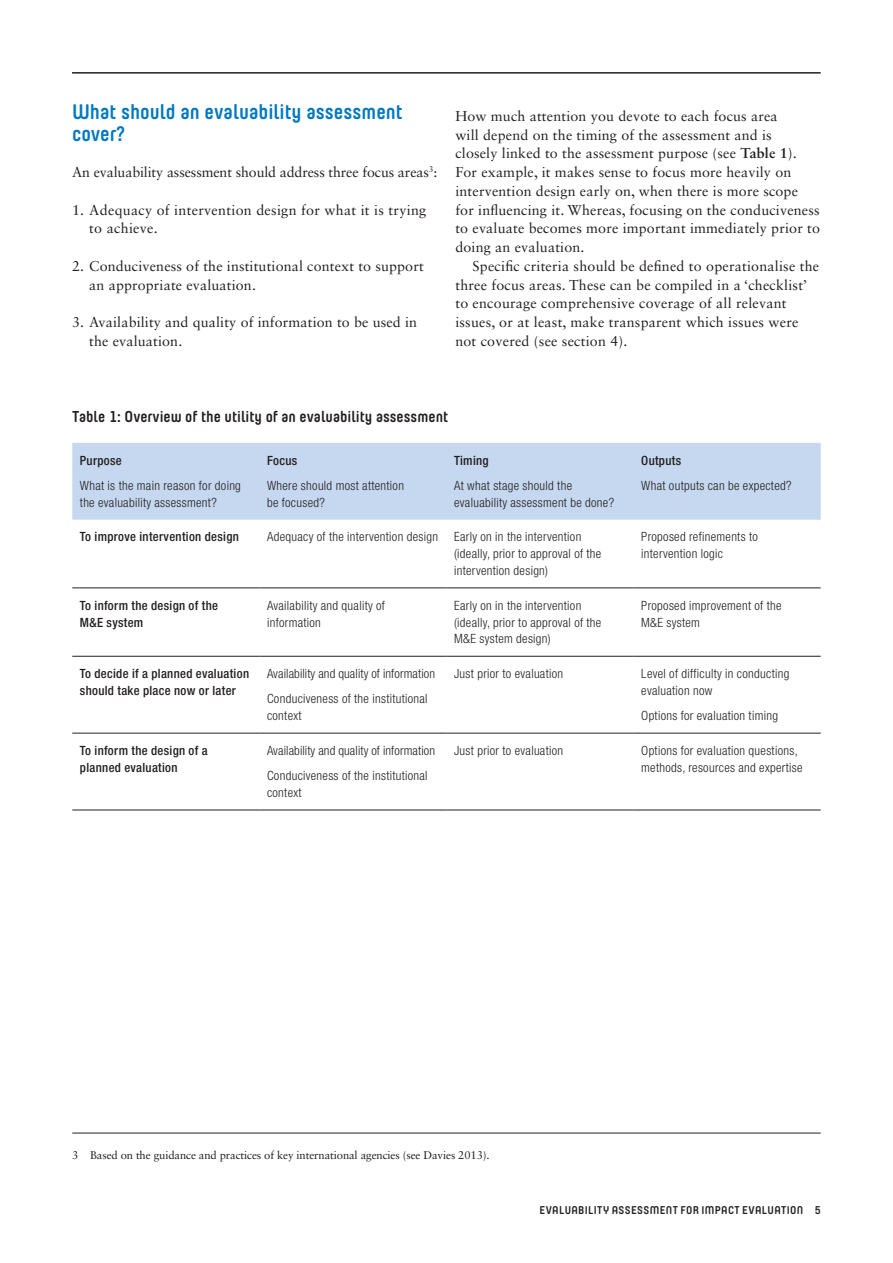
<style>
.page{position:relative;width:893px;height:1263px;background:#fff}
.page>*{position:absolute;margin:0;border:0;box-sizing:border-box;transform-origin:0 0}
.Heading_1{font:700 21px/22.5px "Yummo";color:#0078c0}
.Table_title{font:700 15.75px "Yummo";color:#231f20}
.Body_first_paragraph{font:14.25px/18.8px "Sabon LT Std";letter-spacing:.01em;color:#231f20}
.Body{font:14.25px/18.8px "Sabon LT Std";letter-spacing:.015em;color:#231f20}
.Bullet{font:14.25px/18.8px "Sabon LT Std";letter-spacing:.01em;color:#231f20}
.Bullet__first{font:14.25px/18.8px "Sabon LT Std";letter-spacing:.02em;color:#231f20}
.Table_body_row_left{font:300 condensed 12.75px/16.8px "Helvetica Neue LT Std";letter-spacing:.025em;color:#231f20}
.Table_header_row_lef{font:500 condensed 12.75px/16.8px "Helvetica Neue LT Std";letter-spacing:.025em;color:#231f20}
.Footnote_Text{font:11.25px "Sabon LT Std";letter-spacing:-.01em;color:#231f20}
.RH_Footer{font:700 11.25px "Yummo";letter-spacing:.035em;color:#231f20}
.s1{font-weight:700}
</style>
<div class="page">
<hr style="left:72px;top:72px;width:749px;height:2px;background:#231f20">
<hr style="left:72px;top:1133px;width:749px;height:1px;background:#231f20">
<div style="left:72px;top:443px;width:749px;height:77px;background:#c6d8ef"></div>
<hr style="left:72px;top:588px;width:187px;height:1px;background:#231f20">
<hr style="left:259px;top:588px;width:187px;height:1px;background:#231f20">
<hr style="left:446px;top:588px;width:188px;height:1px;background:#231f20">
<hr style="left:634px;top:588px;width:187px;height:1px;background:#231f20">
<hr style="left:72px;top:656px;width:187px;height:1px;background:#231f20">
<hr style="left:259px;top:656px;width:187px;height:1px;background:#231f20">
<hr style="left:446px;top:656px;width:188px;height:1px;background:#231f20">
<hr style="left:634px;top:656px;width:187px;height:1px;background:#231f20">
<hr style="left:72px;top:733px;width:187px;height:1px;background:#231f20">
<hr style="left:259px;top:733px;width:187px;height:1px;background:#231f20">
<hr style="left:446px;top:733px;width:188px;height:1px;background:#231f20">
<hr style="left:634px;top:733px;width:187px;height:1px;background:#231f20">
<hr style="left:72px;top:810px;width:187px;height:1px;background:#231f20">
<hr style="left:259px;top:810px;width:187px;height:1px;background:#231f20">
<hr style="left:446px;top:810px;width:188px;height:1px;background:#231f20">
<hr style="left:634px;top:810px;width:187px;height:1px;background:#231f20">
<p class="Heading_1" style="left:72px;top:97px;width:332px">What should an evaluability assessment cover?</p>
<p class="Body_first_paragraph" style="left:72px;top:163px;width:367px">An evaluability assessment should address three focus areas<sup>3</sup>:</p>
<p class="Bullet__first" style="left:89px;top:200px;width:339px;text-indent:-17px">1. Adequacy of intervention design for what it is trying to achieve.</p>
<p class="Bullet" style="left:89px;top:256px;width:336px;text-indent:-17px">2. Conduciveness of the institutional context to support an appropriate evaluation.</p>
<p class="Bullet" style="left:89px;top:313px;width:329px;text-indent:-17px">3. Availability and quality of information to be used in the evaluation.</p>
<p class="Body_first_paragraph" style="left:455px;top:106px;width:366px">How much attention you devote to each focus area<br>will depend on the timing of the assessment and is<br>closely linked to the assessment purpose (see <span class="s1">Table 1</span>).<br>For example, it makes sense to focus more heavily on intervention design early on, when there is more scope for influencing it. Whereas, focusing on the conduciveness to evaluate becomes more important immediately prior to doing an evaluation.</p>
<p class="Body" style="left:455px;top:256px;width:365px;text-indent:17px">Specific criteria should be defined to operationalise the three focus areas. These can be compiled in a ‘checklist’ to encourage comprehensive coverage of all relevant issues, or at least, make transparent which issues were not covered (see section 4).</p>
<p class="Table_title" style="left:72px;top:402px;width:377px">Table 1: Overview of the utility of an evaluability assessment</p>
<p class="Table_header_row_lef" style="left:80px;top:452px;width:43px">Purpose</p>
<p class="Table_body_row_left" style="left:80px;top:477px;width:163px">What is the main reason for doing the evaluability assessment?</p>
<p class="Table_header_row_lef" style="left:454px;top:452px;width:36px">Timing</p>
<p class="Table_body_row_left" style="left:454px;top:477px;width:161px">At what stage should the evaluability assessment be done?</p>
<p class="Table_header_row_lef" style="left:267px;top:452px;width:32px">Focus</p>
<p class="Table_body_row_left" style="left:267px;top:477px;width:138px">Where should most attention be focused?</p>
<p class="Table_header_row_lef" style="left:641px;top:452px;width:41px">Outputs</p>
<p class="Table_body_row_left" style="left:641px;top:477px;width:152px">What outputs can be expected?</p>
<p class="Table_header_row_lef" style="left:80px;top:528px;width:161px">To improve intervention design</p>
<p class="Table_body_row_left" style="left:267px;top:528px;width:172px">Adequacy of the intervention design</p>
<p class="Table_body_row_left" style="left:454px;top:528px;width:149px">Early on in the intervention (ideally, prior to approval of the intervention design)</p>
<p class="Table_body_row_left" style="left:641px;top:528px;width:118px">Proposed refinements to intervention logic</p>
<p class="Table_header_row_lef" style="left:80px;top:597px;width:140px">To inform the design of the<br>M&amp;E system</p>
<p class="Table_body_row_left" style="left:267px;top:597px;width:119px">Availability and quality of information</p>
<p class="Table_body_row_left" style="left:454px;top:597px;width:149px">Early on in the intervention (ideally, prior to approval of the<br>M&amp;E system design)</p>
<p class="Table_body_row_left" style="left:641px;top:597px;width:142px">Proposed improvement of the<br>M&amp;E system</p>
<p class="Table_header_row_lef" style="left:80px;top:665px;width:171px">To decide if a planned evaluation should take place now or later</p>
<p class="Table_body_row_left" style="left:267px;top:665px;width:170px">Availability and quality of information</p>
<p class="Table_body_row_left" style="left:267px;top:690px;width:162px">Conduciveness of the institutional context</p>
<p class="Table_body_row_left" style="left:454px;top:665px;width:111px">Just prior to evaluation</p>
<p class="Table_body_row_left" style="left:641px;top:665px;width:150px">Level of difficulty in conducting evaluation now</p>
<p class="Table_body_row_left" style="left:641px;top:707px;width:138px">Options for evaluation timing</p>
<p class="Table_header_row_lef" style="left:80px;top:742px;width:129px">To inform the design of a planned evaluation</p>
<p class="Table_body_row_left" style="left:267px;top:742px;width:170px">Availability and quality of information</p>
<p class="Table_body_row_left" style="left:267px;top:767px;width:162px">Conduciveness of the institutional context</p>
<p class="Table_body_row_left" style="left:454px;top:742px;width:111px">Just prior to evaluation</p>
<p class="Table_body_row_left" style="left:641px;top:742px;width:163px">Options for evaluation questions, methods, resources and expertise</p>
<p class="Footnote_Text" style="left:72px;top:1148px;width:419px">3 Based on the guidance and practices of key international agencies (see Davies 2013).</p>
<p class="RH_Footer" style="left:539px;top:1200px;width:283px">EVALUABILITY ASSESSMENT FOR IMPACT EVALUATION 5</p>
</div>
